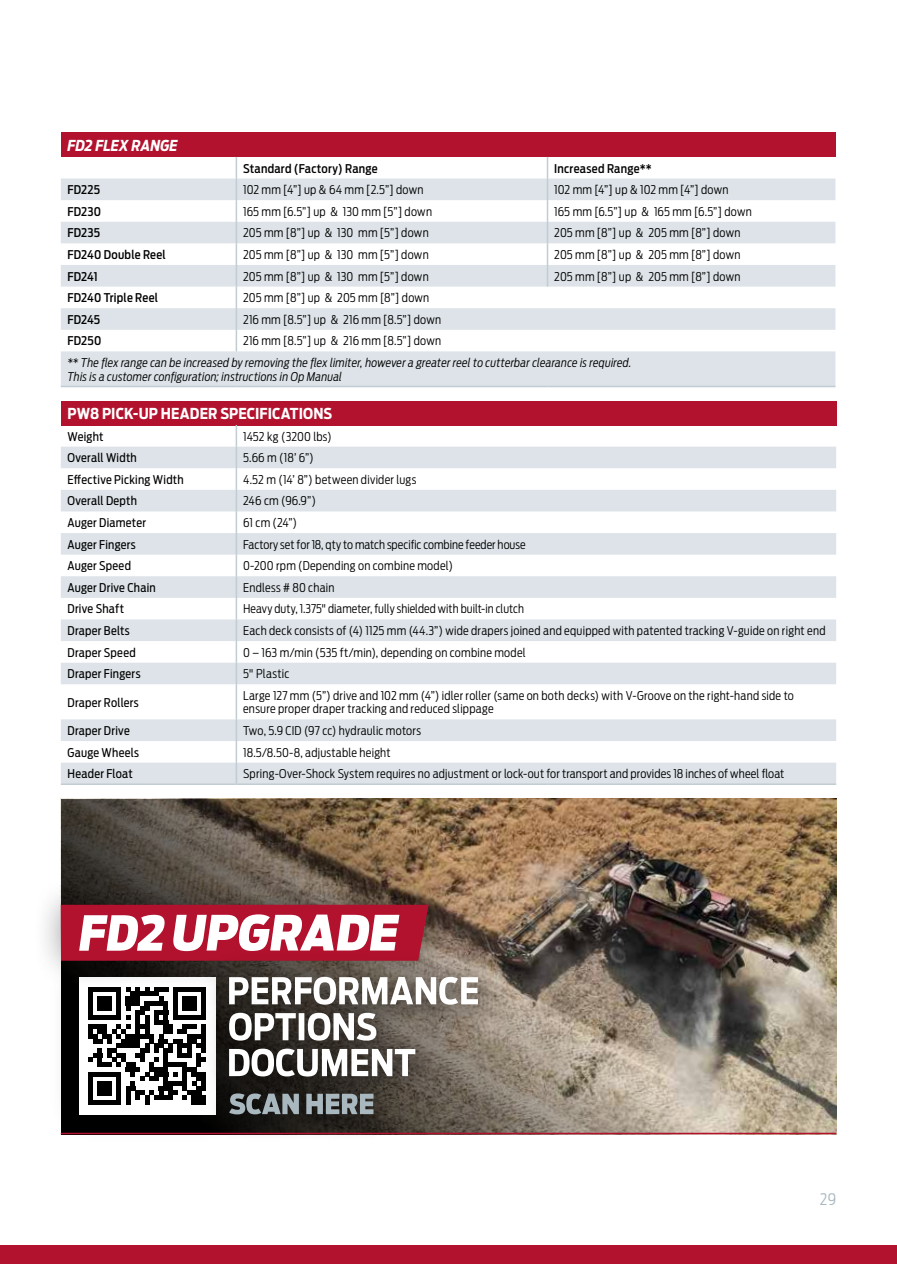
<style>
.page{position:relative;width:897px;height:1264px;background:#fff}
.page>*{position:absolute;margin:0;border:0;box-sizing:border-box;transform-origin:0 0}
.t1{font:300 15.75px "Antenna Cond";color:#a9b7bf}
.t2{font:700 15px "Antenna Cond";letter-spacing:.005em;color:#fff}
.t3{font:italic 700 15px "Antenna Cond";letter-spacing:-.005em;color:#fff}
.t4{font:300 12px/13.5px "Antenna Cond";letter-spacing:.02em;color:#000}
.t5{font:12px "Antenna Cond";letter-spacing:.02em;color:#000}
.t6{font:italic 300 12px/13.5px "Antenna Cond";letter-spacing:.015em;color:#000}
.t7{font:500 12px "Antenna Cond";letter-spacing:.015em;color:#000}
</style>
<div class="page">
<img style="left:61px;top:798px;width:775px;height:334px">
<div style="left:49px;top:946px;width:197px;height:199px;background:#000;opacity:.37"></div>
<div style="left:79px;top:977px;width:136px;height:137px;background:#fff"></div>
<svg style="left:88px;top:989px;width:111px;height:115px"></svg>
<hr style="left:88px;top:1100px;width:33px;height:4px;background:#000">
<div style="left:97px;top:1081px;width:15px;height:14px;background:#000"></div>
<div style="left:33px;top:876px;width:422px;height:113px;background:#000;opacity:.37"></div>
<svg style="left:51px;top:904px;width:377px;height:56px"></svg>
<div style="left:199px;top:947px;width:308px;height:197px;background:#000;opacity:.37"></div>
<div style="left:208px;top:962px;width:290px;height:70px;background:#000;opacity:.43"></div>
<svg style="left:229px;top:977px;width:249px;height:27px"></svg>
<div style="left:208px;top:998px;width:189px;height:69px;background:#000;opacity:.43"></div>
<svg style="left:229px;top:1012px;width:147px;height:22px"></svg>
<div style="left:208px;top:1034px;width:227px;height:69px;background:#000;opacity:.43"></div>
<svg style="left:229px;top:1048px;width:186px;height:28px"></svg>
<div style="left:210px;top:1078px;width:184px;height:64px;background:#000;opacity:.43"></div>
<svg style="left:229px;top:1093px;width:144px;height:21px;background:#71787c"></svg>
<div style="left:61px;top:133px;width:774px;height:24px;background:#b2122d"></div>
<svg style="left:61px;top:178px;width:774px;height:208px;fill:#dde3e8"></svg>
<hr style="left:546px;top:157px;width:2px;height:21px;background:#c2cdd3">
<hr style="left:546px;top:200px;width:2px;height:22px;background:#c2cdd3">
<hr style="left:546px;top:178px;width:2px;height:22px;background:#c2cdd3">
<hr style="left:546px;top:222px;width:2px;height:21px;background:#c2cdd3">
<hr style="left:61px;top:386px;width:175px;height:1px;background:#c2cdd3">
<hr style="left:236px;top:386px;width:311px;height:1px;background:#c2cdd3">
<hr style="left:547px;top:386px;width:288px;height:1px;background:#c2cdd3">
<hr style="left:546px;top:243px;width:2px;height:22px;background:#c2cdd3">
<hr style="left:546px;top:265px;width:2px;height:21px;background:#c2cdd3">
<svg style="left:236px;top:157px;width:1px;height:194px"></svg>
<div style="left:61px;top:401px;width:775px;height:24px;background:#b2122d"></div>
<svg style="left:61px;top:446px;width:775px;height:337px"></svg>
<hr style="left:236px;top:684px;width:1px;height:35px;background:#c2cdd3">
<svg style="left:236px;top:425px;width:1px;height:259px"></svg>
<svg style="left:236px;top:719px;width:1px;height:64px"></svg>
<hr style="left:61px;top:783px;width:175px;height:2px;background:#c2cdd3">
<hr style="left:236px;top:783px;width:311px;height:2px;background:#c2cdd3">
<hr style="left:547px;top:783px;width:289px;height:2px;background:#c2cdd3">
<hr style="left:61px;top:1132px;width:775px;height:2px;background:#b2122d">
<div style="left:0;top:1245px;width:896px;height:19px;background:#b2122d"></div>
<p class="t3" style="left:68px;top:136px;width:112px">FD2 FLEX RANGE</p>
<p class="t7" style="left:243px;top:161px;width:136px">Standard (Factory) Range</p>
<p class="t7" style="left:554px;top:161px;width:99px">Increased Range**</p>
<p class="t7" style="left:68px;top:183px;width:34px">FD225</p>
<p class="t4" style="left:243px;top:183px;width:182px">102 mm [4”] up &amp; 64 mm [2.5”] down</p>
<p class="t4" style="left:554px;top:183px;width:176px">102 mm [4”] up &amp; 102 mm [4”] down</p>
<p class="t7" style="left:68px;top:204px;width:35px">FD230</p>
<p class="t4" style="left:243px;top:205px;width:190px">165 mm [6.5”] up &amp; 130 mm [5”] down</p>
<p class="t4" style="left:554px;top:205px;width:199px">165 mm [6.5”] up &amp; 165 mm [6.5”] down</p>
<p class="t7" style="left:68px;top:226px;width:34px">FD235</p>
<p class="t4" style="left:243px;top:226px;width:187px">205 mm [8”] up &amp; 130 mm [5”] down</p>
<p class="t4" style="left:554px;top:226px;width:188px">205 mm [8”] up &amp; 205 mm [8”] down</p>
<p class="t7" style="left:68px;top:247px;width:100px">FD240 Double Reel</p>
<p class="t4" style="left:243px;top:248px;width:187px">205 mm [8”] up &amp; 130 mm [5”] down</p>
<p class="t4" style="left:554px;top:248px;width:188px">205 mm [8”] up &amp; 205 mm [8”] down</p>
<p class="t7" style="left:68px;top:269px;width:32px">FD241</p>
<p class="t4" style="left:243px;top:269px;width:187px">205 mm [8”] up &amp; 130 mm [5”] down</p>
<p class="t4" style="left:554px;top:269px;width:188px">205 mm [8”] up &amp; 205 mm [8”] down</p>
<p class="t7" style="left:68px;top:291px;width:92px">FD240 Triple Reel</p>
<p class="t4" style="left:243px;top:291px;width:188px">205 mm [8”] up &amp; 205 mm [8”] down</p>
<p class="t7" style="left:68px;top:312px;width:34px">FD245</p>
<p class="t4" style="left:243px;top:313px;width:199px">216 mm [8.5”] up &amp; 216 mm [8.5”] down</p>
<p class="t7" style="left:68px;top:334px;width:35px">FD250</p>
<p class="t4" style="left:243px;top:334px;width:199px">216 mm [8.5”] up &amp; 216 mm [8.5”] down</p>
<p class="t6" style="left:68px;top:356px;width:565px">** The flex range can be increased by removing the flex limiter, however a greater reel to cutterbar clearance is required.<br>This is a customer configuration; instructions in Op Manual</p>
<p class="t2" style="left:68px;top:404px;width:266px">PW8 PICK-UP HEADER SPECIFICATIONS</p>
<p class="t5" style="left:68px;top:429px;width:38px">Weight</p>
<p class="t4" style="left:243px;top:429px;width:90px">1452 kg (3200 lbs)</p>
<p class="t5" style="left:68px;top:451px;width:71px">Overall Width</p>
<p class="t4" style="left:243px;top:451px;width:72px">5.66 m (18’ 6”)</p>
<p class="t5" style="left:68px;top:472px;width:118px">Effective Picking Width</p>
<p class="t4" style="left:243px;top:473px;width:175px">4.52 m (14’ 8”) between divider lugs</p>
<p class="t5" style="left:68px;top:494px;width:71px">Overall Depth</p>
<p class="t4" style="left:243px;top:494px;width:74px">246 cm (96.9”)</p>
<p class="t5" style="left:68px;top:516px;width:80px">Auger Diameter</p>
<p class="t4" style="left:243px;top:516px;width:55px">61 cm (24”)</p>
<p class="t5" style="left:68px;top:537px;width:70px">Auger Fingers</p>
<p class="t4" style="left:243px;top:537px;width:284px">Factory set for 18, qty to match specific combine feeder house</p>
<p class="t5" style="left:68px;top:559px;width:65px">Auger Speed</p>
<p class="t4" style="left:243px;top:559px;width:211px">0-200 rpm (Depending on combine model)</p>
<p class="t5" style="left:68px;top:580px;width:90px">Auger Drive Chain</p>
<p class="t4" style="left:243px;top:581px;width:93px">Endless # 80 chain</p>
<p class="t5" style="left:68px;top:602px;width:58px">Drive Shaft</p>
<p class="t4" style="left:243px;top:602px;width:282px">Heavy duty, 1.375" diameter, fully shielded with built-in clutch</p>
<p class="t5" style="left:68px;top:624px;width:64px">Draper Belts</p>
<p class="t4" style="left:243px;top:624px;width:584px">Each deck consists of (4) 1125 mm (44.3”) wide drapers joined and equipped with patented tracking V-guide on right end</p>
<p class="t5" style="left:68px;top:645px;width:70px">Draper Speed</p>
<p class="t4" style="left:243px;top:645px;width:284px">0 – 163 m/min (535 ft/min), depending on combine model</p>
<p class="t5" style="left:68px;top:667px;width:74px">Draper Fingers</p>
<p class="t4" style="left:243px;top:667px;width:48px">5" Plastic</p>
<p class="t5" style="left:68px;top:695px;width:73px">Draper Rollers</p>
<p class="t4" style="left:243px;top:689px;width:552px">Large 127 mm (5”) drive and 102 mm (4”) idler roller (same on both decks) with V-Groove on the right-hand side to ensure proper draper tracking and reduced slippage</p>
<p class="t5" style="left:68px;top:723px;width:64px">Draper Drive</p>
<p class="t4" style="left:243px;top:724px;width:179px">Two, 5.9 CID (97 cc) hydraulic motors</p>
<p class="t5" style="left:68px;top:745px;width:73px">Gauge Wheels</p>
<p class="t4" style="left:243px;top:745px;width:149px">18.5/8.50-8, adjustable height</p>
<p class="t5" style="left:68px;top:767px;width:67px">Header Float</p>
<p class="t4" style="left:243px;top:767px;width:542px">Spring-Over-Shock System requires no adjustment or lock-out for transport and provides 18 inches of wheel float</p>
<h1 class="t1" style="left:819px;top:1190px;width:18px">29</h1>
</div>
